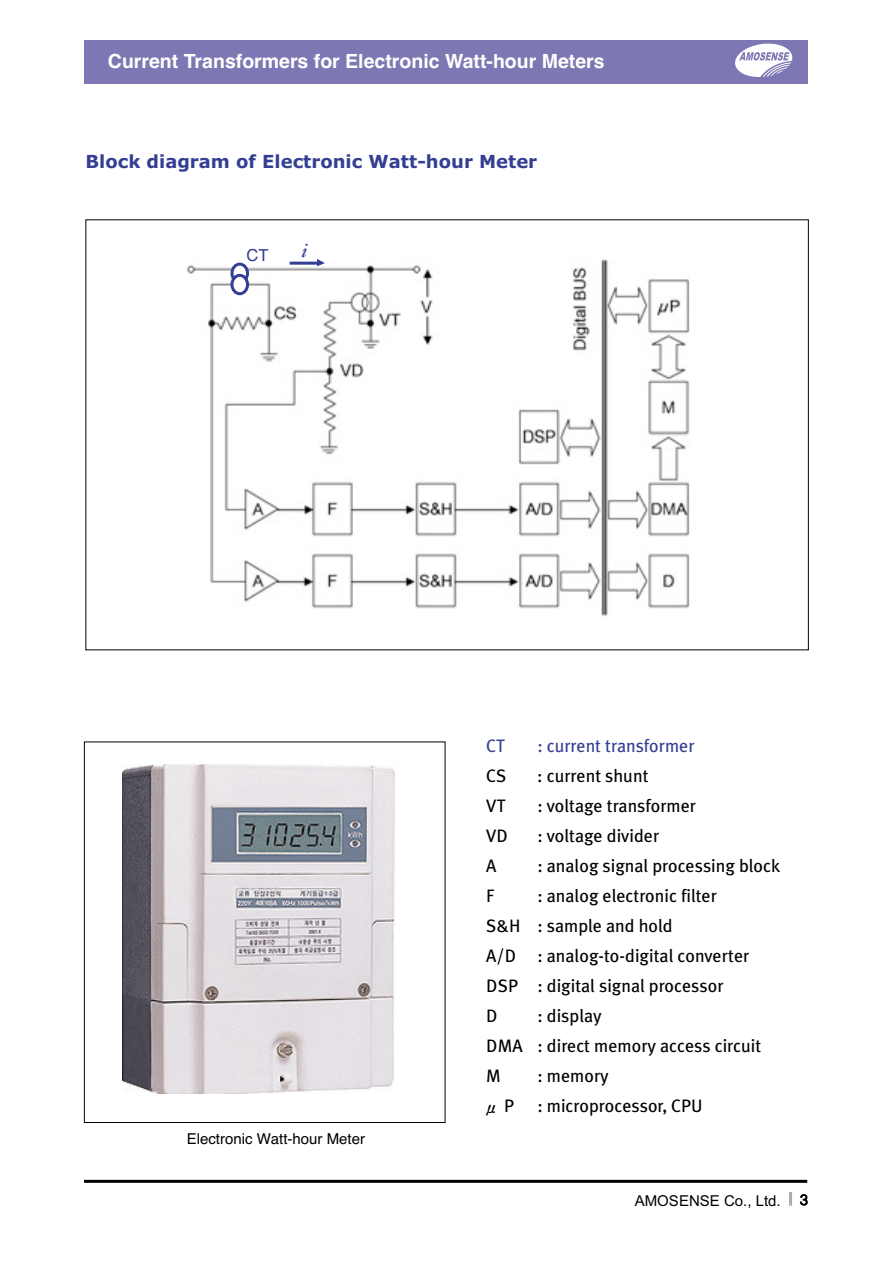
<style>
.page{position:relative;width:893px;height:1262px;background:#fff}
.page>*{position:absolute;margin:0;border:0;box-sizing:border-box;transform-origin:0 0}
.t1{font:700 19.5px "Helvetica";color:#fff}
.t2{font:italic 19.5px "Hoefler Text";color:#343e93}
.t3{font:18px/30px "Meta Plus";color:#000}
.t4{font:700 18px "Verdana";color:#343e93}
.t5{font:18px "Meta Plus";color:#343e93}
.t6{font:18px "YGO14";color:#000}
.t7{font:16.5px "Helvetica";color:#343e93}
.t8{font:15px "Helvetica";color:#000}
.t9{font:15px "Arial";color:#000}
.t10{font:13.5px "YGO12";color:#000}
.s1{font-family:"Meta Plus"}
</style>
<div class="page">
<hr style="left:84px;top:1179px;width:723px;height:3px;background:#000">
<svg style="left:789px;top:1192px;width:3px;height:13px"></svg>
<img style="left:187px;top:259px;width:503px;height:357px">
<img style="left:123px;top:765px;width:272px;height:328px">
<svg style="left:232px;top:264px;width:15px;height:18px"></svg>
<div style="left:230px;top:262px;width:19px;height:22px;border:3px solid #343e93;border-radius:50%"></div>
<div style="left:232px;top:275px;width:15px;height:19px;background:#fff;border-radius:50%"></div>
<div style="left:230px;top:274px;width:19px;height:21px;border:3px solid #343e93;border-radius:50%"></div>
<hr style="left:290px;top:262px;width:30px;height:3px;background:#343e93">
<svg style="left:317px;top:259px;width:8px;height:7px"></svg>
<div style="left:84px;top:40px;width:723px;height:44px;background:#7d78b3"></div>
<svg style="left:735px;top:43px;width:57px;height:34px"></svg>
<p class="t1" style="left:108px;top:54px;width:498px">Current Transformers for Electronic Watt-hour Meters</p>
<p class="t4" style="left:85px;top:155px;width:453px">Block diagram of Electronic Watt-hour Meter</p>
<p class="t7" style="left:246px;top:249px;width:23px">CT</p>
<p class="t2" style="left:302px;top:242px;width:7px">i</p>
<p class="t8" style="left:187px;top:1133px;width:180px">Electronic Watt-hour Meter</p>
<p class="t5" style="left:486px;top:738px;width:20px">CT</p>
<p class="t5" style="left:537px;top:738px;width:159px">: current transformer</p>
<p class="t3" style="left:486px;top:762px;width:22px">CS</p>
<p class="t3" style="left:537px;top:762px;width:113px">: current shunt</p>
<p class="t3" style="left:486px;top:792px;width:21px">VT</p>
<p class="t3" style="left:537px;top:792px;width:160px">: voltage transformer</p>
<p class="t3" style="left:486px;top:822px;width:23px">VD</p>
<p class="t3" style="left:537px;top:822px;width:123px">: voltage divider</p>
<p class="t3" style="left:486px;top:852px;width:12px">A</p>
<p class="t3" style="left:537px;top:852px;width:244px">: analog signal processing block</p>
<p class="t3" style="left:486px;top:882px;width:10px">F</p>
<p class="t3" style="left:486px;top:882px;width:264px;text-indent:51px">: analog electronic filter<br>S&amp;H : sample and hold<br>A/D : analog-to-digital converter<br>DSP : digital signal processor<br>D</p>
<p class="t3" style="left:486px;top:1002px;width:276px;text-indent:51px">: display<br>DMA : direct memory access circuit<br>M</p>
<p class="t3" style="left:537px;top:1062px;width:73px">: memory</p>
<p class="t6" style="left:486px;top:1098px;width:29px">μ<span class="s1">P</span></p>
<p class="t3" style="left:537px;top:1092px;width:167px">: microprocessor, CPU</p>
<p class="t9" style="left:634px;top:1195px;width:147px">AMOSENSE Co., Ltd.</p>
<p class="t10" style="left:799px;top:1193px;width:10px">3</p>
</div>
